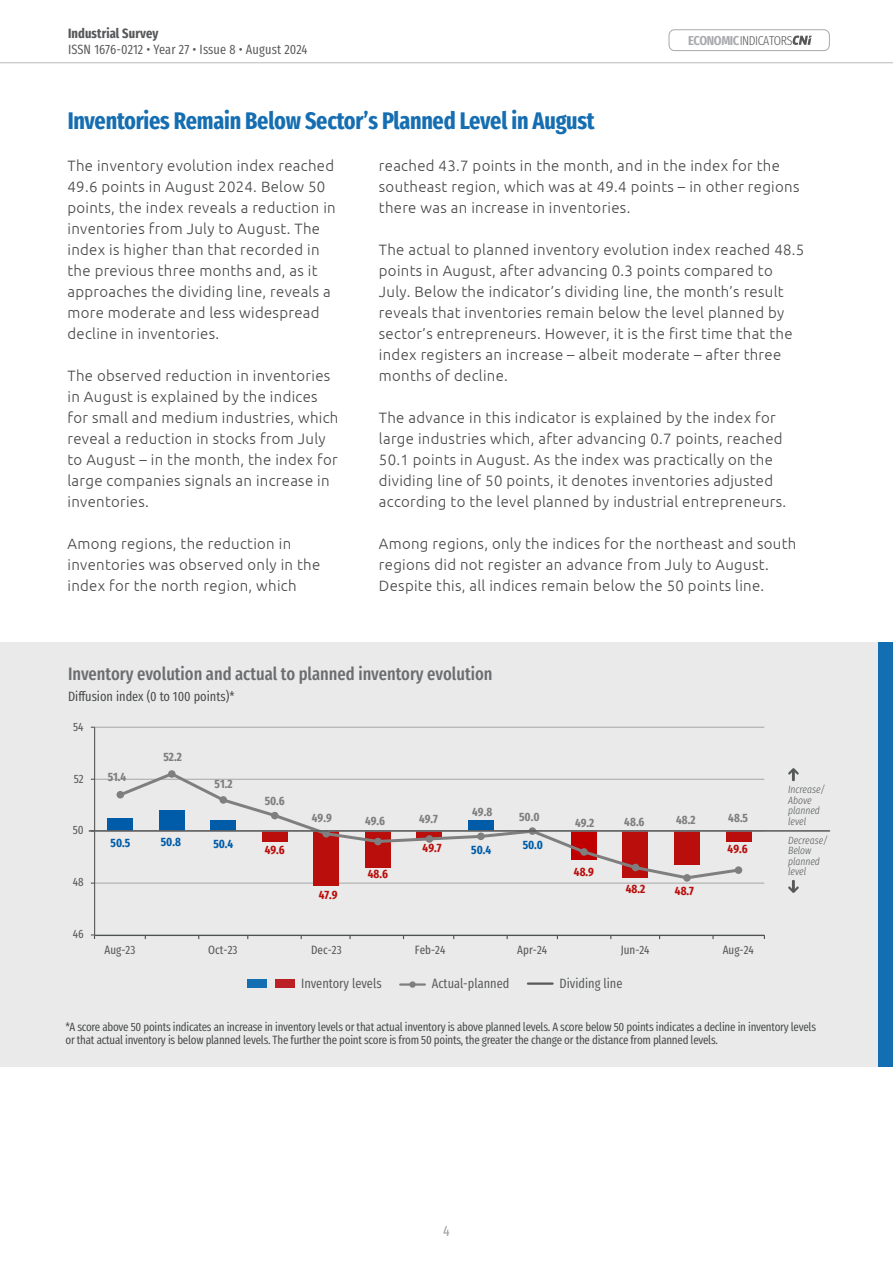
<style>
.page{position:relative;width:893px;height:1263px;background:#fff}
.page>*{position:absolute;margin:0;border:0;box-sizing:border-box;transform-origin:0 0}
.SUBTITULO_azul{font:700 24px "Fira Sans Compressed";letter-spacing:-.01em;color:#156eb1}
.GRA_TAB_-Título_cinza_escuro{font:500 18px "Fira Sans Compressed";color:#6c6d70}
.CORPO_DE_TEXTO_2024{font:300 15px/21px "Ubuntu";letter-spacing:.02em;color:#454647}
.t1{font:15px "Fira Sans Compressed";color:#454647}
.inGRA_legendas{font:13.5px "Fira Sans Compressed";color:#57585a}
.GRA_TAB_-_Subtítulo_preto{font:13.5px "Fira Sans Compressed";color:#454647}
.t2{font:700 13.5px "Fira Sans Compressed";letter-spacing:.01em;color:#57585a}
.t3{font:300 12.9px "Fira Sans Compressed";letter-spacing:-.035em;color:#57585a}
.GRA_TAB_-_NOTAS{font:12px "Fira Sans Compressed";letter-spacing:-.02em;color:#454647}
.t4{font:700 12px "Fira Sans Compressed";letter-spacing:.005em;color:#7f7f7f}
.t5{font:12px "Fira Sans Compressed";color:#595959}
.t6{font:700 12px "Fira Sans Compressed";letter-spacing:.005em;color:#b90e0c}
.t7{font:700 12px "Fira Sans Compressed";letter-spacing:-.005em;color:#005ca9}
.t8{font:italic 300 10.5px/10.5px "Fira Sans Compressed";color:#57585a}
.s1{font-weight:600;color:#a8a9ad}
</style>
<div class="page">
<hr style="left:0;top:62px;width:893px;height:1px;background:#808285">
<div style="left:669px;top:29px;width:161px;height:22px;border:1px solid #a8a9ad;border-radius:6px"></div>
<svg style="left:793px;top:36px;width:19px;height:9px"></svg>
<div style="left:0;top:642px;width:892px;height:425px;background:#e9eae9"></div>
<div style="left:879px;top:642px;width:14px;height:425px;background:#146eb2"></div>
<div style="left:247px;top:979px;width:20px;height:9px;background:#146eb2"></div>
<div style="left:276px;top:979px;width:19px;height:9px;background:#ba2024"></div>
<hr style="left:400px;top:983px;width:25px;height:3px;background:#7f7f7f">
<div style="left:409px;top:981px;width:7px;height:7px;background:#7f7f7f;border-radius:50%"></div>
<hr style="left:528px;top:982px;width:25px;height:3px;background:#57585a">
<hr style="left:95px;top:934px;width:669px;height:1px;background:#a6a6a6">
<hr style="left:95px;top:883px;width:669px;height:1px;background:#a6a6a6">
<hr style="left:95px;top:779px;width:669px;height:1px;background:#a6a6a6">
<hr style="left:95px;top:727px;width:669px;height:1px;background:#a6a6a6">
<div style="left:107px;top:818px;width:26px;height:13px;background:#005ca9"></div>
<div style="left:313px;top:831px;width:26px;height:55px;background:#b90e0c"></div>
<div style="left:726px;top:831px;width:25px;height:10px;background:#b90e0c"></div>
<hr style="left:94px;top:727px;width:1px;height:208px;background:#595959">
<svg style="left:116px;top:771px;width:626px;height:108px"></svg>
<div style="left:117px;top:791px;width:7px;height:7px;background:#7f7f7f;border-radius:50%"></div>
<div style="left:168px;top:770px;width:8px;height:8px;background:#7f7f7f;border-radius:50%"></div>
<div style="left:219px;top:796px;width:8px;height:8px;background:#7f7f7f;border-radius:50%"></div>
<div style="left:271px;top:812px;width:8px;height:7px;background:#7f7f7f;border-radius:50%"></div>
<div style="left:322px;top:830px;width:8px;height:7px;background:#7f7f7f;border-radius:50%"></div>
<div style="left:374px;top:838px;width:8px;height:7px;background:#7f7f7f;border-radius:50%"></div>
<div style="left:426px;top:835px;width:7px;height:8px;background:#7f7f7f;border-radius:50%"></div>
<div style="left:477px;top:832px;width:8px;height:8px;background:#7f7f7f;border-radius:50%"></div>
<div style="left:529px;top:827px;width:7px;height:8px;background:#7f7f7f;border-radius:50%"></div>
<div style="left:580px;top:848px;width:8px;height:8px;background:#7f7f7f;border-radius:50%"></div>
<div style="left:632px;top:864px;width:7px;height:7px;background:#7f7f7f;border-radius:50%"></div>
<div style="left:683px;top:874px;width:8px;height:8px;background:#7f7f7f;border-radius:50%"></div>
<div style="left:735px;top:866px;width:7px;height:8px;background:#7f7f7f;border-radius:50%"></div>
<hr style="left:89px;top:830px;width:740px;height:2px;background:#57585a">
<svg style="left:788px;top:768px;width:11px;height:13px"></svg>
<svg style="left:788px;top:880px;width:11px;height:13px"></svg>
<hr style="left:95px;top:935px;width:669px;height:1px;background:#4f5252">
<p class="t2" style="left:68px;top:22px;width:92px">Industrial Survey</p>
<p class="inGRA_legendas" style="left:68px;top:40px;width:241px">ISSN 1676-0212 • Year 27 • Issue 8 • August 2024</p>
<p class="SUBTITULO_azul" style="left:68px;top:100px;width:528px">Inventories Remain Below Sector’s Planned Level in August</p>
<p class="t3" style="left:688px;top:31px;width:106px"><span class="s1">ECONOMIC</span>INDICATORS</p>
<p class="CORPO_DE_TEXTO_2024" style="left:68px;top:154px;width:270px">The inventory evolution index reached 49.6 points in August 2024. Below 50 points, the index reveals a reduction in inventories from July to August. The index is higher than that recorded in the previous three months and, as it approaches the dividing line, reveals a more moderate and less widespread decline in inventories.</p>
<p class="CORPO_DE_TEXTO_2024" style="left:68px;top:364px;width:272px">The observed reduction in inventories in August is explained by the indices for small and medium industries, which reveal a reduction in stocks from July to August – in the month, the index for large companies signals an increase in inventories.</p>
<p class="CORPO_DE_TEXTO_2024" style="left:68px;top:532px;width:254px">Among regions, the reduction in inventories was observed only in the index for the north region, which</p>
<p class="CORPO_DE_TEXTO_2024" style="left:379px;top:154px;width:422px">reached 43.7 points in the month, and in the index for the southeast region, which was at 49.4 points – in other regions there was an increase in inventories.</p>
<p class="CORPO_DE_TEXTO_2024" style="left:379px;top:238px;width:427px">The actual to planned inventory evolution index reached 48.5 points in August, after advancing 0.3 points compared to July. Below the indicator’s dividing line, the month’s result reveals that inventories remain below the level planned by sector’s entrepreneurs. However, it is the first time that the index registers an increase – albeit moderate – after three months of decline.</p>
<p class="CORPO_DE_TEXTO_2024" style="left:379px;top:406px;width:409px">The advance in this indicator is explained by the index for large industries which, after advancing 0.7 points, reached 50.1 points in August. As the index was practically on the dividing line of 50 points, it denotes inventories adjusted according to the level planned by industrial entrepreneurs.</p>
<p class="CORPO_DE_TEXTO_2024" style="left:379px;top:532px;width:419px">Among regions, only the indices for the northeast and south regions did not register an advance from July to August.<br>Despite this, all indices remain below the 50 points line.</p>
<p class="GRA_TAB_-Título_cinza_escuro" style="left:68px;top:660px;width:426px">Inventory evolution and actual to planned inventory evolution</p>
<p class="GRA_TAB_-_Subtítulo_preto" style="left:68px;top:686px;width:168px">Diffusion index (0 to 100 points)*</p>
<p class="t5" style="left:73px;top:717px;width:12px">54</p>
<p class="t5" style="left:74px;top:769px;width:11px">52</p>
<p class="t5" style="left:73px;top:821px;width:12px">50</p>
<p class="t5" style="left:73px;top:873px;width:12px">48</p>
<p class="t5" style="left:73px;top:925px;width:12px">46</p>
<p class="t4" style="left:108px;top:767px;width:20px">51.4</p>
<p class="t4" style="left:164px;top:747px;width:20px">52.2</p>
<p class="t4" style="left:215px;top:774px;width:19px">51.2</p>
<p class="t7" style="left:111px;top:833px;width:21px">50.5</p>
<p class="t7" style="left:161px;top:831px;width:22px">50.8</p>
<p class="t7" style="left:213px;top:833px;width:21px">50.4</p>
<p class="t4" style="left:265px;top:790px;width:22px">50.6</p>
<p class="t6" style="left:265px;top:839px;width:22px">49.6</p>
<p class="t4" style="left:312px;top:807px;width:21px">49.9</p>
<p class="t4" style="left:365px;top:811px;width:22px">49.6</p>
<p class="t4" style="left:419px;top:809px;width:20px">49.7</p>
<p class="t4" style="left:472px;top:802px;width:22px">49.8</p>
<p class="t6" style="left:319px;top:884px;width:20px">47.9</p>
<p class="t6" style="left:368px;top:863px;width:22px">48.6</p>
<p class="t6" style="left:423px;top:838px;width:20px">49.7</p>
<p class="t7" style="left:471px;top:840px;width:21px">50.4</p>
<p class="t4" style="left:519px;top:807px;width:22px">50.0</p>
<p class="t7" style="left:523px;top:834px;width:22px">50.0</p>
<p class="t4" style="left:575px;top:813px;width:21px">49.2</p>
<p class="t4" style="left:624px;top:812px;width:22px">48.6</p>
<p class="t4" style="left:676px;top:810px;width:21px">48.2</p>
<p class="t4" style="left:728px;top:808px;width:21px">48.5</p>
<p class="t6" style="left:574px;top:862px;width:22px">48.9</p>
<p class="t6" style="left:626px;top:879px;width:21px">48.2</p>
<p class="t6" style="left:675px;top:881px;width:21px">48.7</p>
<p class="t6" style="left:728px;top:839px;width:22px">49.6</p>
<p class="t5" style="left:105px;top:940px;width:32px">Aug-23</p>
<p class="t5" style="left:208px;top:940px;width:31px">Oct-23</p>
<p class="t5" style="left:311px;top:940px;width:32px">Dec-23</p>
<p class="t5" style="left:415px;top:940px;width:32px">Feb-24</p>
<p class="t5" style="left:517px;top:940px;width:31px">Apr-24</p>
<p class="t5" style="left:621px;top:940px;width:30px">Jun-24</p>
<p class="t5" style="left:723px;top:940px;width:33px">Aug-24</p>
<p class="inGRA_legendas" style="left:301px;top:973px;width:82px">Inventory levels</p>
<p class="inGRA_legendas" style="left:432px;top:973px;width:79px">Actual-planned</p>
<p class="inGRA_legendas" style="left:559px;top:973px;width:65px">Dividing line</p>
<p class="t8" style="left:788px;top:784px;width:39px">Increase/</p>
<p class="t8" style="left:788px;top:795px;width:25px">Above</p>
<p class="t8" style="left:788px;top:805px;width:33px">planned</p>
<p class="t8" style="left:788px;top:816px;width:20px">level</p>
<p class="t8" style="left:788px;top:835px;width:41px">Decrease/</p>
<p class="t8" style="left:788px;top:845px;width:33px">Below planned level</p>
<p class="GRA_TAB_-_NOTAS" style="left:65px;top:1018px;width:752px">*A score above 50 points indicates an increase in inventory levels or that actual inventory is above planned levels. A score below 50 points indicates a decline in inventory levels</p>
<p class="GRA_TAB_-_NOTAS" style="left:65px;top:1031px;width:654px">or that actual inventory is below planned levels. The further the point score is from 50 points, the greater the change or the distance from planned levels.</p>
<p class="t1" style="left:443px;top:1219px;width:8px">4</p>
</div>
